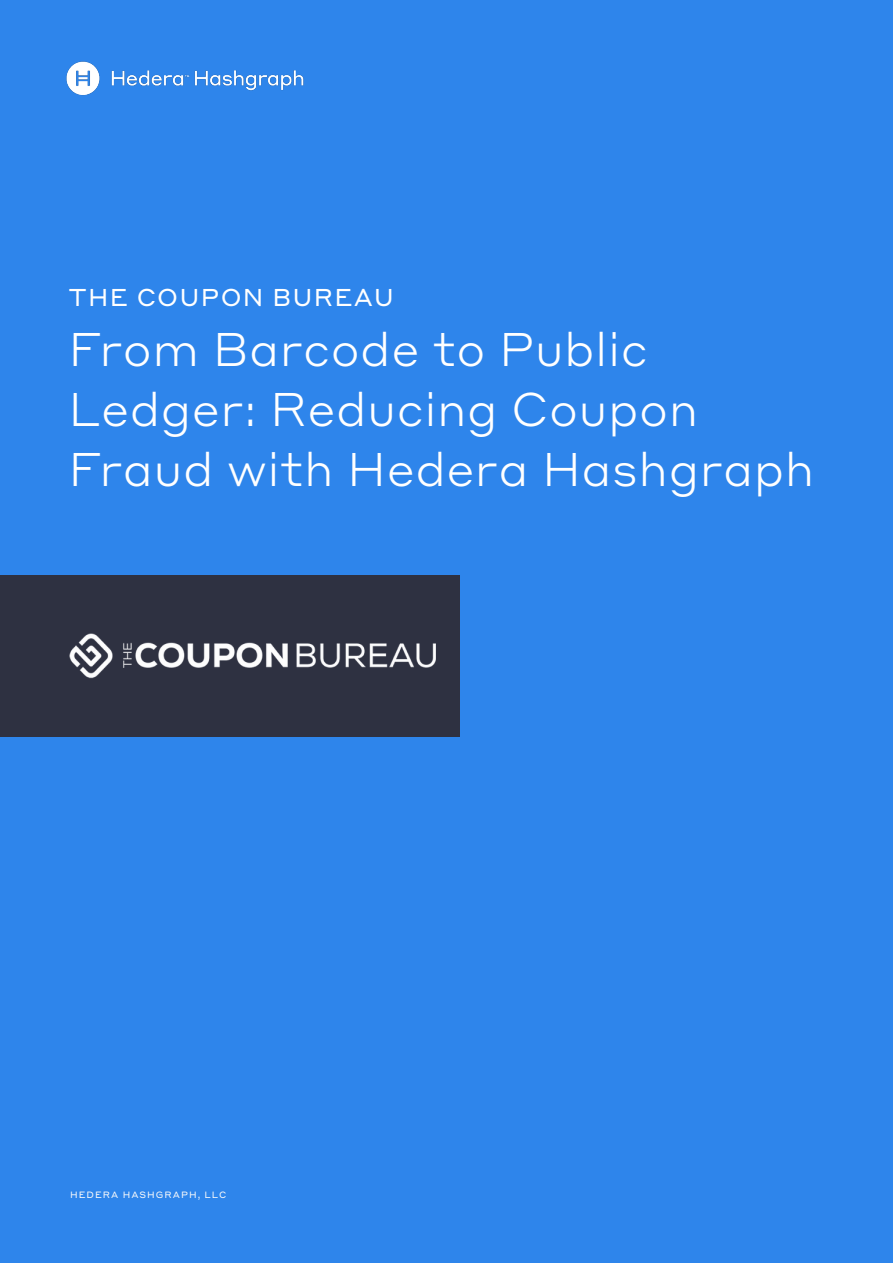
<style>
.page{position:relative;width:893px;height:1263px;background:#2e85eb}
.page>*{position:absolute;margin:0;border:0;box-sizing:border-box;transform-origin:0 0}
.t1{font:300 46.5px/60px "Styrene A";letter-spacing:.01em;color:#fff}
.t2{font:24px "Styrene A";letter-spacing:.05em;color:#fff}
.t3{font:9px "Styrene A";letter-spacing:.11em;color:#fafafa}
</style>
<div class="page">
<div style="left:0;top:575px;width:459px;height:162px;background:#2e3141"></div>
<img style="left:69px;top:633px;width:366px;height:46px">
<img style="left:66px;top:61px;width:238px;height:35px">
<p class="t2" style="left:69px;top:277px;width:327px">THE COUPON BUREAU</p>
<p class="t1" style="left:68px;top:315px;width:747px">From Barcode to Public<br>Ledger: Reducing Coupon<br>Fraud with Hedera Hashgraph</p>
<p class="t3" style="left:70px;top:1187px;width:158px">HEDERA HASHGRAPH, LLC</p>
</div>
